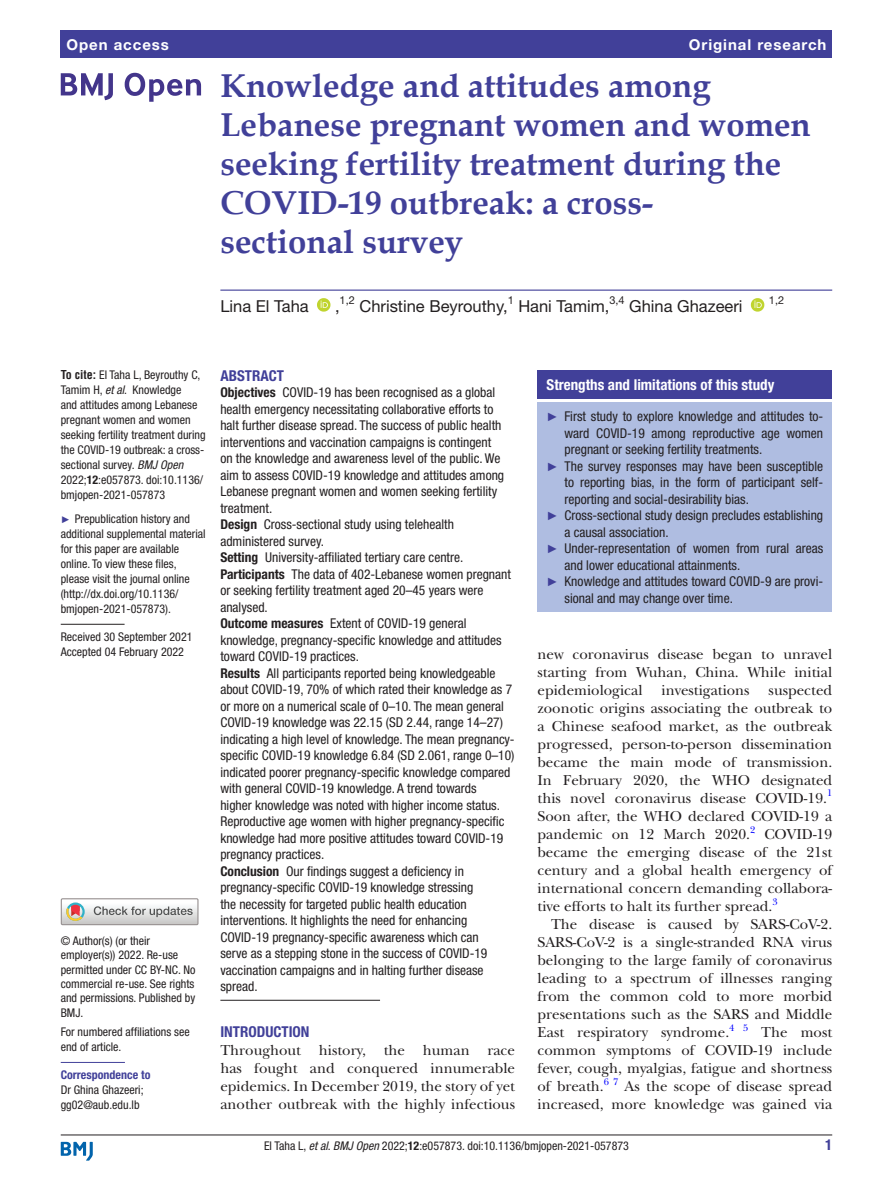
<style>
.page{position:relative;width:893px;height:1191px;background:#fff}
.page>*{position:absolute;margin:0;border:0;box-sizing:border-box;transform-origin:0 0}
.t1{font:700 33px/39px "Book Antiqua";color:#414099}
.t2{font:16.5px "Helvetica Neue LT Std";color:#231f20}
.t3{font:15px/18px "New Baskerville";color:#231f20;text-align:justify}
.t4{font:700 condensed 15px "Helvetica Neue LT Std";color:#fff}
.t5{font:700 15px "Helvetica Neue LT Std";letter-spacing:.065em;color:#fff}
.t6{font:700 condensed 15px "Helvetica Neue LT Std";color:#414099}
.t7{font:condensed 13.5px/16.5px "Helvetica Neue LT Std";color:#231f20}
.t8{font:condensed 12px/15px "Helvetica Neue LT Std";color:#231f20}
.t9{font:700 condensed 12px "Helvetica Neue LT Std";color:#414099}
.t10{font:10.95px "Helvetica Neue LT Std";color:#231f20}
.t11{font:9.9px "New Baskerville";color:#00f}
.s1{font-family:"Helvetica LT Std";font-weight:700}
.s2{font-style:italic}
.s3{font-weight:700}
.s4{font-family:"Arial";font-stretch:normal;font-size:9.75px;color:#414099}
.s5{font-family:"Arial";font-stretch:normal;font-size:12px;color:#414099}
</style>
<div class="page">
<hr style="left:61px;top:1134px;width:771px;height:1px;background:#231f20">
<svg style="left:61px;top:1141px;width:32px;height:19px"></svg>
<div style="left:61px;top:31px;width:771px;height:27px;background:#414099"></div>
<hr style="left:220px;top:289px;width:612px;height:2px;background:#414099">
<svg style="left:317px;top:298px;width:13px;height:14px"></svg>
<svg style="left:751px;top:298px;width:13px;height:14px"></svg>
<hr style="left:61px;top:624px;width:64px;height:1px;background:#231f20">
<hr style="left:61px;top:1062px;width:64px;height:1px;background:#414099">
<svg style="left:61px;top:73px;width:52px;height:27px"></svg>
<svg style="left:125px;top:73px;width:76px;height:29px"></svg>
<div style="left:61px;top:898px;width:138px;height:27px;border:1px solid #969090"></div>
<svg style="left:61px;top:898px;width:137px;height:26px"></svg>
<hr style="left:220px;top:1000px;width:160px;height:1px;background:#231f20">
<div style="left:538px;top:370px;width:294px;height:29px;background:#414099"></div>
<div style="left:538px;top:403px;width:294px;height:209px;background:#afbde1"></div>
<p class="t5" style="left:66px;top:35px;width:104px">Open access</p>
<p class="t5" style="left:689px;top:35px;width:139px">Original research</p>
<h1 class="t1" style="left:220px;top:66px;width:592px">Knowledge and attitudes among<br>Lebanese pregnant women and women seeking fertility treatment during the<br>COVID-19 outbreak: a cross-<br>sectional survey</h1>
<p class="t2" style="left:220px;top:296px;width:90px">Lina El Taha</p>
<p class="t2" style="left:335px;top:296px;width:6px">,</p>
<p class="t10" style="left:340px;top:294px;width:17px">1,2</p>
<p class="t2" style="left:359px;top:296px;width:150px">Christine Beyrouthy,</p>
<p class="t10" style="left:508px;top:294px;width:8px">1</p>
<p class="t2" style="left:518px;top:296px;width:93px">Hani Tamim,</p>
<p class="t10" style="left:609px;top:294px;width:17px">3,4</p>
<p class="t2" style="left:629px;top:296px;width:115px">Ghina Ghazeeri</p>
<p class="t10" style="left:769px;top:294px;width:17px">1,2</p>
<p class="t8" style="left:61px;top:367px;width:146px"><span class="s1">To cite:</span> El Taha L, Beyrouthy C,<br>Tamim H, <span class="s2">et al</span>. Knowledge<br>and attitudes among Lebanese pregnant women and women seeking fertility treatment during the COVID-19 outbreak: a cross&shy;sectional survey. <span class="s2">BMJ Open<br></span>2022;<span class="s3">12</span>:e057873. doi:10.1136/ bmjopen-2021-057873</p>
<p class="t8" style="left:61px;top:511px;width:146px"><span class="s4">►</span> Prepublication history and additional supplemental material for this paper are available online. To view these files, please visit the journal online (http://dx.doi.org/10.1136/ bmjopen-2021-057873).</p>
<p class="t8" style="left:61px;top:629px;width:133px">Received 30 September 2021<br>Accepted 04 February 2022</p>
<p class="t8" style="left:61px;top:933px;width:136px;line-height:14.4px">© Author(s) (or their employer(s)) 2022. Re-use permitted under CC BY-NC. No commercial re-use. See rights and permissions. Published by<br>BMJ.</p>
<p class="t8" style="left:61px;top:1024px;width:130px">For numbered affiliations see end of article.</p>
<p class="t9" style="left:61px;top:1067px;width:91px">Correspondence to</p>
<p class="t8" style="left:61px;top:1082px;width:84px">Dr Ghina Ghazeeri; gg02@aub.edu.lb</p>
<p class="t6" style="left:220px;top:366px;width:65px">ABSTRACT</p>
<p class="t7" style="left:220px;top:384px;width:296px"><span class="s3">Objectives</span> COVID-19 has been recognised as a global health emergency necessitating collaborative efforts to halt further disease spread. The success of public health interventions and vaccination campaigns is contingent<br>on the knowledge and awareness level of the public. We aim to assess COVID-19 knowledge and attitudes among Lebanese pregnant women and women seeking fertility treatment.<br><span class="s3">Design</span> Cross-sectional study using telehealth administered survey.<br><span class="s3">Setting</span> University-affiliated tertiary care centre.<br><span class="s3">Participants</span> The data of 402-Lebanese women pregnant or seeking fertility treatment aged 20–45 years were analysed.<br><span class="s3">Outcome measures</span> Extent of COVID-19 general knowledge, pregnancy-specific knowledge and attitudes toward COVID-19 practices.<br><span class="s3">Results</span> All participants reported being knowledgeable about COVID-19, 70% of which rated their knowledge as 7 or more on a numerical scale of 0–10. The mean general COVID-19 knowledge was 22.15 (SD 2.44, range 14–27) indicating a high level of knowledge. The mean pregnancy&shy;specific COVID-19 knowledge 6.84 (SD 2.061, range 0–10) indicated poorer pregnancy-specific knowledge compared with general COVID-19 knowledge. A trend towards<br>higher knowledge was noted with higher income status.<br>Reproductive age women with higher pregnancy-specific knowledge had more positive attitudes toward COVID-19 pregnancy practices.<br><span class="s3">Conclusion</span> Our findings suggest a deficiency in pregnancy-specific COVID-19 knowledge stressing<br>the necessity for targeted public health education interventions. It highlights the need for enhancing COVID-19 pregnancy-specific awareness which can<br>serve as a stepping stone in the success of COVID-19 vaccination campaigns and in halting further disease spread.</p>
<p class="t6" style="left:220px;top:1023px;width:91px">INTRODUCTION</p>
<p class="t3" style="left:220px;top:1041px;width:296px">Throughout history, the human race has fought and conquered innumerable epidemics. In December 2019, the story of yet another outbreak with the highly infectious</p>
<p class="t4" style="left:547px;top:375px;width:229px">Strengths and limitations of this study</p>
<p class="t7" style="left:547px;top:408px;width:278px"><span class="s5">►</span> First study to explore knowledge and attitudes to-</p>
<p class="t7" style="left:565px;top:425px;width:260px">ward COVID-19 among reproductive age women</p>
<p class="t7" style="left:565px;top:441px;width:199px">pregnant or seeking fertility treatments.</p>
<p class="t7" style="left:547px;top:458px;width:278px"><span class="s5">►</span> The survey responses may have been susceptible</p>
<p class="t7" style="left:565px;top:474px;width:260px">to reporting bias, in the form of participant self-</p>
<p class="t7" style="left:565px;top:491px;width:186px">reporting and social-desirability bias.</p>
<p class="t7" style="left:547px;top:507px;width:278px"><span class="s5">►</span> Cross-sectional study design precludes establishing</p>
<p class="t7" style="left:565px;top:524px;width:106px">a causal association.</p>
<p class="t7" style="left:547px;top:540px;width:278px"><span class="s5">►</span> Under-representation of women from rural areas</p>
<p class="t7" style="left:565px;top:557px;width:177px">and lower educational attainments.</p>
<p class="t7" style="left:547px;top:573px;width:278px"><span class="s5">►</span> Knowledge and attitudes toward COVID-9 are provi-</p>
<p class="t7" style="left:565px;top:590px;width:170px">sional and may change over time.</p>
<p class="t3" style="left:538px;top:645px;width:296px">new coronavirus disease began to unravel starting from Wuhan, China. While initial epidemiological</p>
<p class="t3" style="left:538px;top:681px;width:296px;text-indent:231px">suspected zoonotic origins associating the outbreak to a Chinese seafood market, as the outbreak progressed, person-to-person dissemination became the main mode of transmission.<br>In February 2020, the WHO designated this novel coronavirus disease COVID-19.<sup>1<br></sup>Soon after, the WHO declared COVID-19 a pandemic on 12 March 2020.</p>
<p class="t3" style="left:661px;top:681px;width:90px">investigations</p>
<p class="t11" style="left:750px;top:823px;width:7px">2</p>
<p class="t3" style="left:538px;top:825px;width:296px;text-indent:227px">COVID-19 became the emerging disease of the 21st century and a global health emergency of international concern demanding collabora&shy;tive efforts to halt its further spread.</p>
<p class="t11" style="left:772px;top:895px;width:7px">3</p>
<p class="t3" style="left:538px;top:915px;width:296px;text-indent:14px">The disease is caused by SARS-CoV-2.<br>SARS-CoV-2 is a single-stranded RNA virus belonging to the large family of coronavirus leading to a spectrum of illnesses ranging from the common cold to more morbid presentations such as the SARS and Middle East respiratory syndrome.<sup>4</sup> <sup>5</sup></p>
<p class="t3" style="left:538px;top:1023px;width:296px;text-indent:224px">The most common symptoms of COVID-19 include fever, cough, myalgias, fatigue and shortness of breath.</p>
<p class="t11" style="left:604px;top:1075px;width:16px">6 7</p>
<p class="t3" style="left:538px;top:1077px;width:296px;text-align:right">As the scope of disease spread<br>increased, more knowledge was gained via</p>
<p class="t8" style="left:264px;top:1137px;width:366px">El Taha L, <span class="s2">et al</span>. <span class="s2">BMJ Open</span> 2022;<span class="s3">12</span>:e057873. doi:10.1136/bmjopen-2021-057873</p>
<p class="t6" style="left:825px;top:1135px;width:9px">1</p>
</div>
